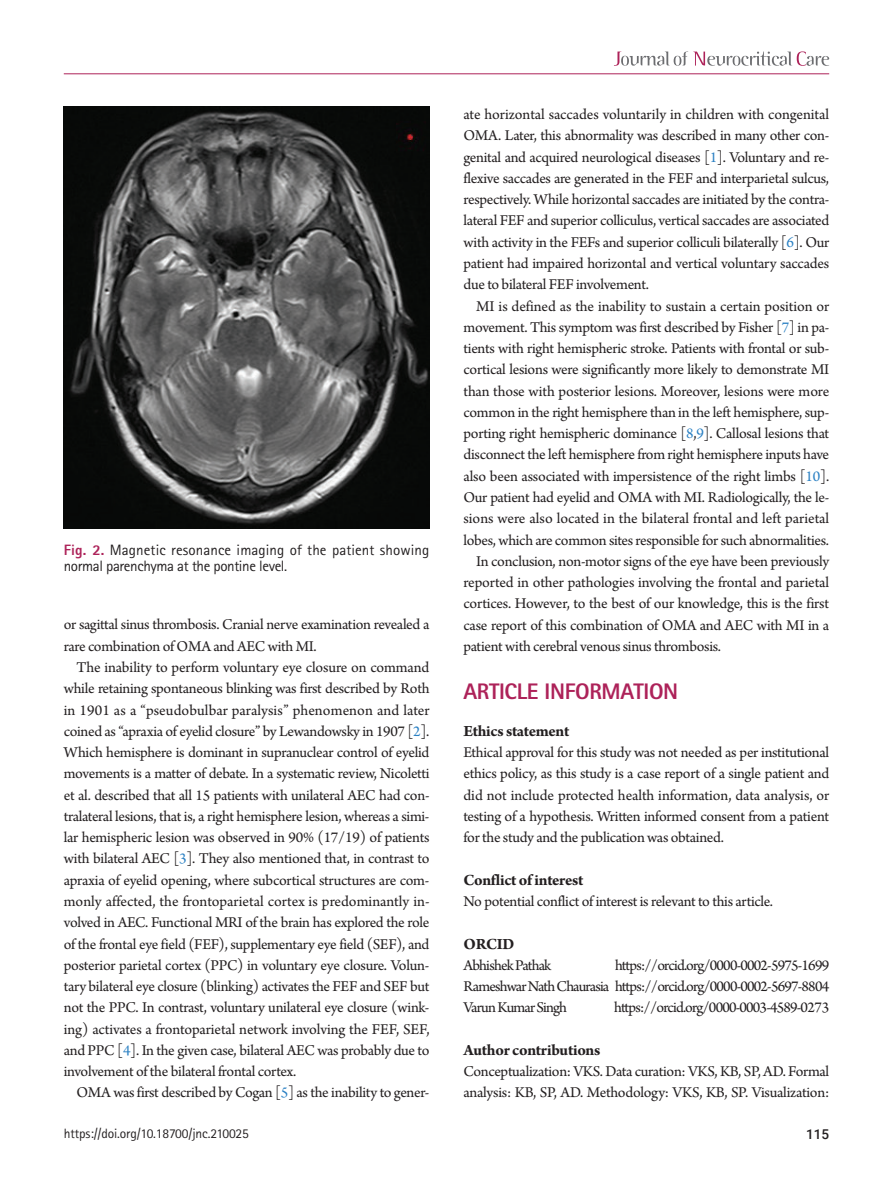
<style>
.page{position:relative;width:893px;height:1191px;background:#fff}
.page>*{position:absolute;margin:0;border:0;box-sizing:border-box;transform-origin:0 0}
.t1{font:800 22.5px "Rotis Sans Serif Std";letter-spacing:-.015em;color:#ad2259}
.t2{font:700 16.5px "Arno Pro";letter-spacing:-.02em;color:#231f20}
.t3{font:15.75px/21.3px "Arno Pro";letter-spacing:-.02em;color:#231f20;text-align:justify}
.t4{font:15.75px "Arno Pro";color:#231f20}
.t5{font:15.75px "Arno Pro";letter-spacing:-.05em;color:#231f20}
.t6{font:15px/16.5px "Rotis Sans Serif Std";letter-spacing:.005em;color:#231f20}
.t7{font:13.5px "Rotis Sans Serif Std";letter-spacing:-.01em;color:#231f20}
.t8{font:500 13.5px "Roboto";color:#231f20}
.s1{font-weight:800;color:#ad2259}
.s2{color:#2a80c3}
</style>
<div class="page">
<img style="left:64px;top:106px;width:365px;height:423px">
<hr style="left:64px;top:73px;width:765px;height:1px;background:#ad2259">
<svg style="left:614px;top:51px;width:215px;height:15px"></svg>
<p class="t6" style="left:64px;top:541px;width:367px"><span class="s1">Fig. 2.</span> Magnetic resonance imaging of the patient showing normal parenchyma at the pontine level.</p>
<p class="t3" style="left:64px;top:615px;width:367px">or sagittal sinus thrombosis. Cranial nerve examination revealed a rare combination of OMA and AEC with MI.</p>
<p class="t3" style="left:64px;top:657px;width:367px;text-indent:13px">The inability to perform voluntary eye closure on command while retaining spontaneous blinking was first described by Roth in 1901 as a “pseudobulbar paralysis” phenomenon and later coined as “apraxia of eyelid closure” by Lewandowsky in 1907 [<span class="s2">2</span>].<br>Which hemisphere is dominant in supranuclear control of eyelid movements is a matter of debate. In a systematic review, Nicoletti et al. described that all 15 patients with unilateral AEC had con&shy;tralateral lesions, that is, a right hemisphere lesion, whereas a simi&shy;lar hemispheric lesion was observed in 90% (17/19) of patients with bilateral AEC [<span class="s2">3</span>]. They also mentioned that, in contrast to apraxia of eyelid opening, where subcortical structures are com&shy;monly affected, the frontoparietal cortex is predominantly in&shy;volved in AEC. Functional MRI of the brain has explored the role of the frontal eye field (FEF), supplementary eye field (SEF), and posterior parietal cortex (PPC) in voluntary eye closure. Volun&shy;tary bilateral eye closure (blinking) activates the FEF and SEF but not the PPC. In contrast, voluntary unilateral eye closure (wink&shy;ing) activates a frontoparietal network involving the FEF, SEF, and PPC [<span class="s2">4</span>]. In the given case, bilateral AEC was probably due to involvement of the bilateral frontal cortex.</p>
<p class="t3" style="left:77px;top:1082px;width:354px">OMA was first described by Cogan [<span class="s2">5</span>] as the inability to gener-</p>
<p class="t3" style="left:463px;top:105px;width:367px">ate horizontal saccades voluntarily in children with congenital OMA. Later, this abnormality was described in many other con&shy;genital and acquired neurological diseases [<span class="s2">1</span>]. Voluntary and re&shy;flexive saccades are generated in the FEF and interparietal sulcus, respectively. While horizontal saccades are initiated by the contra&shy;lateral FEF and superior colliculus, vertical saccades are associated with activity in the FEFs and superior colliculi bilaterally [<span class="s2">6</span>]. Our patient had impaired horizontal and vertical voluntary saccades due to bilateral FEF involvement.</p>
<p class="t3" style="left:476px;top:296px;width:354px">MI is defined as the inability to sustain a certain position or</p>
<p class="t3" style="left:463px;top:317px;width:367px">movement. This symptom was first described by Fisher [<span class="s2">7</span>] in pa-</p>
<p class="t3" style="left:463px;top:338px;width:367px">tients with right hemispheric stroke. Patients with frontal or sub-</p>
<p class="t3" style="left:463px;top:360px;width:367px">cortical lesions were significantly more likely to demonstrate MI</p>
<p class="t3" style="left:463px;top:381px;width:367px">than those with posterior lesions. Moreover, lesions were more</p>
<p class="t3" style="left:463px;top:402px;width:367px">common in the right hemisphere than in the left hemisphere, sup-</p>
<p class="t3" style="left:463px;top:423px;width:367px">porting right hemispheric dominance [<span class="s2">8</span>,<span class="s2">9</span>]. Callosal lesions that</p>
<p class="t3" style="left:463px;top:445px;width:367px">disconnect the left hemisphere from right hemisphere inputs have</p>
<p class="t3" style="left:463px;top:466px;width:367px">also been associated with impersistence of the right limbs [<span class="s2">10</span>].</p>
<p class="t3" style="left:463px;top:487px;width:367px">Our patient had eyelid and OMA with MI. Radiologically, the le-</p>
<p class="t4" style="left:463px;top:509px;width:367px">sions were also located in the bilateral frontal and left parietal</p>
<p class="t3" style="left:463px;top:530px;width:367px">lobes, which are common sites responsible for such abnormalities.</p>
<p class="t3" style="left:476px;top:551px;width:354px">In conclusion, non-motor signs of the eye have been previously</p>
<p class="t3" style="left:463px;top:572px;width:367px">reported in other pathologies involving the frontal and parietal</p>
<p class="t3" style="left:463px;top:594px;width:367px">cortices. However, to the best of our knowledge, this is the first</p>
<p class="t3" style="left:463px;top:615px;width:367px">case report of this combination of OMA and AEC with MI in a</p>
<p class="t3" style="left:463px;top:636px;width:259px">patient with cerebral venous sinus thrombosis.</p>
<h1 class="t1" style="left:463px;top:677px;width:216px">ARTICLE INFORMATION</h1>
<p class="t2" style="left:463px;top:722px;width:107px">Ethics statement</p>
<p class="t3" style="left:463px;top:742px;width:367px">Ethical approval for this study was not needed as per institutional ethics policy, as this study is a case report of a single patient and did not include protected health information, data analysis, or testing of a hypothesis. Written informed consent from a patient for the study and the publication was obtained.</p>
<p class="t2" style="left:463px;top:870px;width:121px">Conflict of interest</p>
<p class="t3" style="left:463px;top:891px;width:311px">No potential conflict of interest is relevant to this article.</p>
<p class="t2" style="left:463px;top:934px;width:53px">ORCID</p>
<p class="t5" style="left:463px;top:956px;width:89px">Abhishek Pathak</p>
<p class="t3" style="left:463px;top:955px;width:367px;text-indent:152px">https://orcid.org/0000-0002-5975-1699<br>Rameshwar Nath Chaurasia https://orcid.org/0000-0002-5697-8804<br>Varun Kumar Singh</p>
<p class="t5" style="left:614px;top:998px;width:217px">https://orcid.org/0000-0003-4589-0273</p>
<p class="t2" style="left:463px;top:1040px;width:138px">Author contributions</p>
<p class="t3" style="left:463px;top:1061px;width:367px">Conceptualization: VKS. Data curation: VKS, KB, SP, AD. Formal analysis: KB, SP, AD. Methodology: VKS, KB, SP. Visualization:</p>
<p class="t7" style="left:64px;top:1125px;width:187px">https://doi.org/10.18700/jnc.210025</p>
<p class="t8" style="left:806px;top:1124px;width:25px">115</p>
</div>
